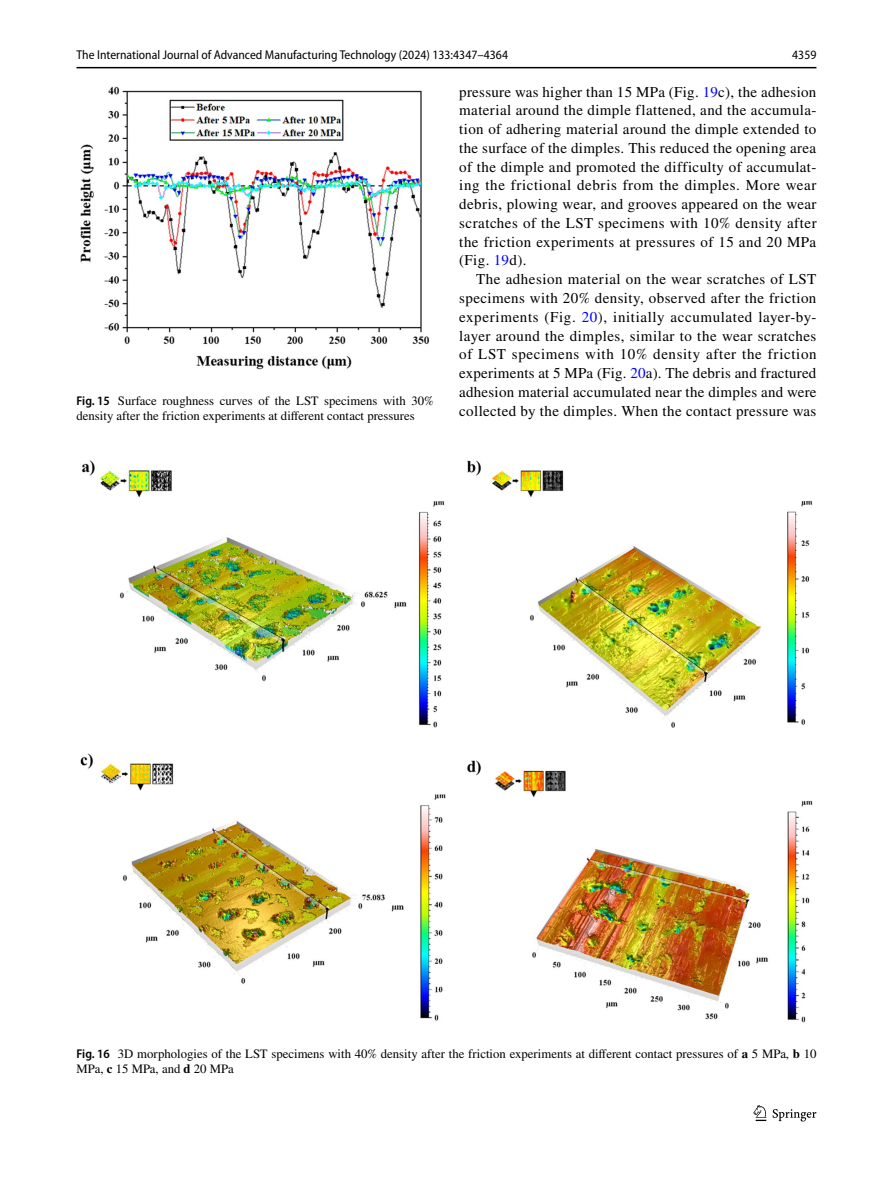
<style>
.page{position:relative;width:893px;height:1187px;background:#fff}
.page>*{position:absolute;margin:0;border:0;box-sizing:border-box;transform-origin:0 0}
.t1{font:15px/18.8px "STIX";letter-spacing:.025em;color:#000;text-align:justify}
.t2{font:12.75px/15px "STIX";color:#000}
.t3{font:semi-condensed 12.75px "Myriad Pro";color:#000}
.s1{color:#00f}
.s2{font-family:"Myriad Pro";font-weight:600;font-stretch:semi-condensed}
.s3{font-weight:700}
</style>
<div class="page">
<hr style="left:77px;top:67px;width:739px;height:1px;background:#000">
<svg style="left:753px;top:1105px;width:13px;height:15px"></svg>
<svg style="left:773px;top:1109px;width:43px;height:12px"></svg>
<img style="left:81px;top:87px;width:348px;height:283px">
<img style="left:81px;top:460px;width:731px;height:562px">
<p class="t3" style="left:77px;top:48px;width:433px">The International Journal of Advanced Manufacturing Technology (2024) 133:4347–4364</p>
<p class="t3" style="left:792px;top:48px;width:26px">4359</p>
<p class="t1" style="left:459px;top:83px;width:359px">pressure was higher than 15 MPa (Fig. <span class="s1">19</span>c), the adhesion material around the dimple flattened, and the accumula&shy;tion of adhering material around the dimple extended to the surface of the dimples. This reduced the opening area of the dimple and promoted the difficulty of accumulat&shy;ing the frictional debris from the dimples. More wear debris, plowing wear, and grooves appeared on the wear scratches of the LST specimens with 10% density after the friction experiments at pressures of 15 and 20 MPa (Fig. <span class="s1">19</span>d).</p>
<p class="t1" style="left:459px;top:271px;width:359px;text-indent:17px">The adhesion material on the wear scratches of LST specimens with 20% density, observed after the friction experiments (Fig. <span class="s1">20</span>), initially accumulated layer-by&shy;layer around the dimples, similar to the wear scratches of LST specimens with 10% density after the friction experiments at 5 MPa (Fig. <span class="s1">20</span>a). The debris and fractured adhesion material accumulated near the dimples and were collected by the dimples. When the contact pressure was</p>
<p class="t2" style="left:77px;top:394px;width:359px"><span class="s2">Fig. 15</span> Surface roughness curves of the LST specimens with 30% density after the friction experiments at different contact pressures</p>
<p class="t2" style="left:77px;top:1047px;width:741px"><span class="s2">Fig. 16</span> 3D morphologies of the LST specimens with 40% density after the friction experiments at different contact pressures of <span class="s3">a</span> 5 MPa, <span class="s3">b</span> 10<br>MPa, <span class="s3">c</span> 15 MPa, and <span class="s3">d</span> 20 MPa</p>
</div>
